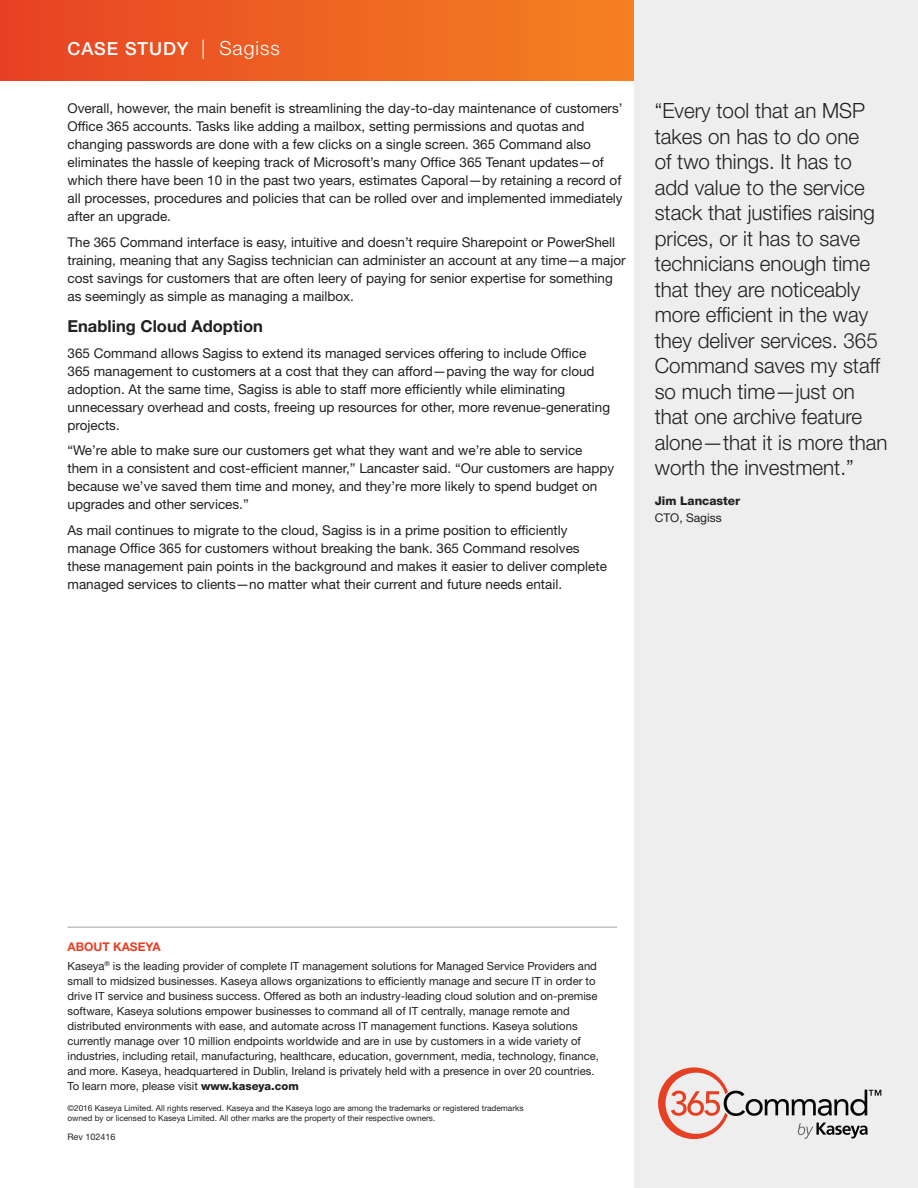
<style>
.page{position:relative;width:918px;height:1188px;background:#fff}
.page>*{position:absolute;margin:0;border:0;box-sizing:border-box;transform-origin:0 0}
.t1{font:300 21px/25.5px "Helvetica Neue";color:#231f20}
.t2{font:500 18px "Helvetica Neue";letter-spacing:.05em;color:#fff}
.t3{font:700 16.5px "Helvetica Neue";color:#231f20}
.t4{font:13.5px/18px "Helvetica Neue";color:#231f20}
.t5{font:800 12px "Helvetica Neue";color:#231f20}
.t6{font:700 12px "Helvetica Neue";color:#e73e24}
.t7{font:12px "Helvetica Neue";color:#231f20}
.t8{font:11.25px/15px "Helvetica Neue";color:#231f20}
.t9{font:9px "Helvetica Neue";color:#231f20}
.t10{font:8.25px/10.5px "Helvetica Neue";color:#231f20}
.s1{font-weight:300;font-size:19.5px}
.s2{font-weight:800}
</style>
<div class="page">
<div style="left:0;top:0;width:647px;height:81px;background:linear-gradient(to right,#e74224,#f58321)"></div>
<hr style="left:68px;top:926px;width:549px;height:2px;background:#c2c2c3">
<div style="left:634px;top:0;width:284px;height:1188px;background:#eeeeef"></div>
<svg style="left:658px;top:1067px;width:223px;height:72px"></svg>
<h2 class="t2" style="left:67px;top:42px;width:214px">CASE STUDY <span class="s1">| Sagiss</span></h2>
<p class="t4" style="left:67px;top:101px;width:557px">Overall, however, the main benefit is streamlining the day-to-day maintenance of customers’ Office 365 accounts. Tasks like adding a mailbox, setting permissions and quotas and changing passwords are done with a few clicks on a single screen. 365 Command also eliminates the hassle of keeping track of Microsoft’s many Office 365 Tenant updates—of which there have been 10 in the past two years, estimates Caporal—by retaining a record of all processes, procedures and policies that can be rolled over and implemented immediately after an upgrade.</p>
<p class="t4" style="left:67px;top:234px;width:560px">The 365 Command interface is easy, intuitive and doesn’t require Sharepoint or PowerShell training, meaning that any Sagiss technician can administer an account at any time—a major cost savings for customers that are often leery of paying for senior expertise for something as seemingly as simple as managing a mailbox.</p>
<p class="t3" style="left:68px;top:321px;width:197px">Enabling Cloud Adoption</p>
<p class="t4" style="left:67px;top:345px;width:544px">365 Command allows Sagiss to extend its managed services offering to include Office 365 management to customers at a cost that they can afford—paving the way for cloud adoption. At the same time, Sagiss is able to staff more efficiently while eliminating unnecessary overhead and costs, freeing up resources for other, more revenue-generating projects.</p>
<p class="t4" style="left:67px;top:443px;width:548px">“We’re able to make sure our customers get what they want and we’re able to service them in a consistent and cost-efficient manner,” Lancaster said. “Our customers are happy because we’ve saved them time and money, and they’re more likely to spend budget on upgrades and other services.”</p>
<p class="t4" style="left:67px;top:522px;width:541px">As mail continues to migrate to the cloud, Sagiss is in a prime position to efficiently manage Office 365 for customers without breaking the bank. 365 Command resolves these management pain points in the background and makes it easier to deliver complete managed services to clients—no matter what their current and future needs entail.</p>
<p class="t1" style="left:655px;top:100px;width:234px">“Every tool that an MSP takes on has to do one<br>of two things. It has to add value to the service stack that justifies raising prices, or it has to save technicians enough time that they are noticeably more efficient in the way they deliver services. 365<br>Command saves my staff so much time—just on that one archive feature alone—that it is more than worth the investment.”</p>
<p class="t5" style="left:655px;top:497px;width:87px">Jim Lancaster</p>
<p class="t7" style="left:655px;top:513px;width:69px">CTO, Sagiss</p>
<p class="t6" style="left:68px;top:942px;width:95px">ABOUT KASEYA</p>
<p class="t8" style="left:68px;top:960px;width:533px">Kaseya<sup>®</sup> is the leading provider of complete IT management solutions for Managed Service Providers and small to midsized businesses. Kaseya allows organizations to efficiently manage and secure IT in order to drive IT service and business success. Offered as both an industry-leading cloud solution and on-premise software, Kaseya solutions empower businesses to command all of IT centrally, manage remote and distributed environments with ease, and automate across IT management functions. Kaseya solutions currently manage over 10 million endpoints worldwide and are in use by customers in a wide variety of industries, including retail, manufacturing, healthcare, education, government, media, technology, finance, and more. Kaseya, headquartered in Dublin, Ireland is privately held with a presence in over 20 countries.<br>To learn more, please visit <span class="s2">www.kaseya.com</span></p>
<p class="t10" style="left:67px;top:1103px;width:458px">©2016 Kaseya Limited. All rights reserved. Kaseya and the Kaseya logo are among the trademarks or registered trademarks owned by or licensed to Kaseya Limited. All other marks are the property of their respective owners.</p>
<p class="t9" style="left:68px;top:1134px;width:50px">Rev 102416</p>
</div>
